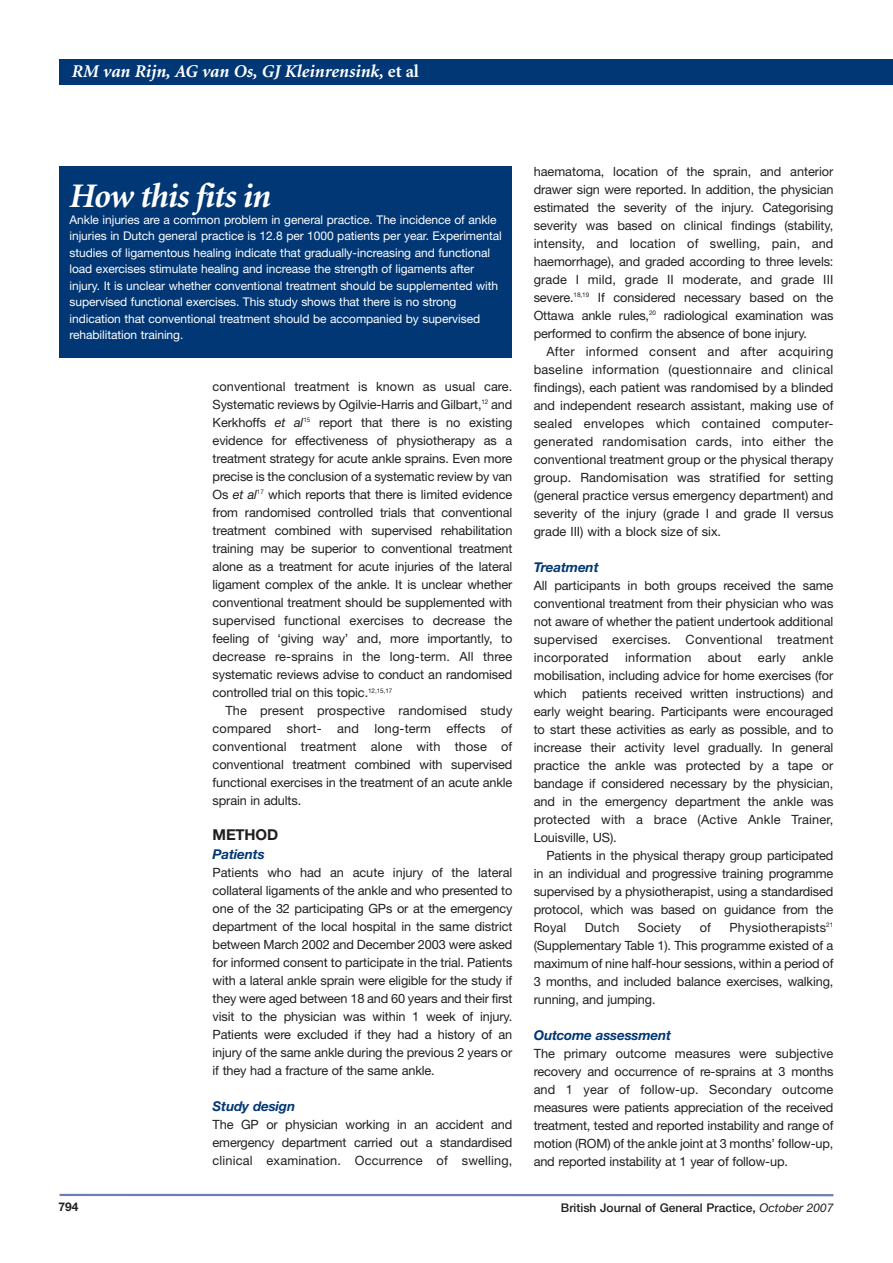
<style>
.page{position:relative;width:893px;height:1263px;background:#fff}
.page>*{position:absolute;margin:0;border:0;box-sizing:border-box;transform-origin:0 0}
.t1{font:italic 700 34.5px "Minion";letter-spacing:-.03em;color:#fff}
.t2{font:italic 700 18px "Minion";color:#fff}
.t3{font:700 15px "Helvetica Neue";letter-spacing:-.01em;color:#231f20}
.t4{font:italic 700 13.5px "Helvetica Neue";letter-spacing:-.01em;color:#013775}
.t5{font:12.75px/18px "Helvetica Neue";letter-spacing:-.01em;color:#231f20;text-align:justify}
.t6{font:12.75px "Helvetica Neue";letter-spacing:.015em;color:#231f20}
.t7{font:12.75px "Helvetica Neue";letter-spacing:.01em;color:#231f20}
.t8{font:12px/16.5px "Helvetica Neue";letter-spacing:-.005em;color:#fff}
.t9{font:500 12px "Helvetica Neue";color:#231f20}
.t10{font:700 12px "Helvetica Neue";color:#231f20}
.s1{font-style:normal}
.s2{font-style:italic}
.s3{font-weight:400;font-style:italic}
</style>
<div class="page">
<div style="left:60px;top:60px;width:833px;height:25px;background:#013775"></div>
<hr style="left:60px;top:1194px;width:773px;height:2px;background:#6e7fad">
<div style="left:60px;top:167px;width:452px;height:191px;background:#013775"></div>
<h2 class="t2" style="left:72px;top:64px;width:349px">RM van Rijn, AG van Os, GJ Kleinrensink, <span class="s1">et al</span></h2>
<h1 class="t1" style="left:70px;top:183px;width:203px">How this fits in</h1>
<p class="t8" style="left:70px;top:212px;width:434px">Ankle injuries are a common problem in general practice. The incidence of ankle injuries in Dutch general practice is 12.8 per 1000 patients per year. Experimental studies of ligamentous healing indicate that gradually-increasing and functional load exercises stimulate healing and increase the strength of ligaments after injury. It is unclear whether conventional treatment should be supplemented with supervised functional exercises. This study shows that there is no strong indication that conventional treatment should be accompanied by supervised rehabilitation training.</p>
<p class="t5" style="left:213px;top:379px;width:301px">conventional treatment is known as usual care.<br>Systematic reviews by Ogilvie-Harris and Gilbart,<sup>12</sup> and Kerkhoffs <span class="s2">et al</span><sup>15</sup> report that there is no existing evidence for effectiveness of physiotherapy as a treatment strategy for acute ankle sprains. Even more precise is the conclusion of a systematic review by van Os <span class="s2">et al</span><sup>17</sup> which reports that there is limited evidence from randomised controlled trials that conventional treatment combined with supervised rehabilitation training may be superior to conventional treatment alone as a treatment for acute injuries of the lateral ligament complex of the ankle. It is unclear whether conventional treatment should be supplemented with supervised functional exercises to decrease the feeling of ‘giving way’ and, more importantly, to decrease re-sprains in the long-term. All three systematic reviews advise to conduct an randomised controlled trial on this topic.<sup>12,15,17</sup></p>
<p class="t5" style="left:213px;top:703px;width:301px;text-indent:13px">The present prospective randomised study compared short- and long-term effects of conventional treatment alone with those of conventional treatment combined with supervised functional exercises in the treatment of an acute ankle sprain in adults.</p>
<p class="t3" style="left:213px;top:829px;width:67px">METHOD</p>
<p class="t4" style="left:213px;top:849px;width:54px">Patients</p>
<p class="t5" style="left:213px;top:865px;width:301px">Patients who had an acute injury of the lateral collateral ligaments of the ankle and who presented to one of the 32 participating GPs or at the emergency department of the local hospital in the same district between March 2002 and December 2003 were asked for informed consent to participate in the trial. Patients with a lateral ankle sprain were eligible for the study if they were aged between 18 and 60 years and their first visit to the physician was within 1 week of injury.<br>Patients were excluded if they had a history of an injury of the same ankle during the previous 2 years or if they had a fracture of the same ankle.</p>
<p class="t4" style="left:213px;top:1101px;width:84px">Study design</p>
<p class="t5" style="left:213px;top:1117px;width:301px">The GP or physician working in an accident and emergency department carried out a standardised clinical examination. Occurrence of swelling,</p>
<p class="t5" style="left:534px;top:164px;width:301px">haematoma, location of the sprain, and anterior drawer sign were reported. In addition, the physician estimated the severity of the injury. Categorising severity was based on clinical findings (stability, intensity, and location of swelling, pain, and haemorrhage), and graded according to three levels: grade I mild, grade II moderate, and grade III severe.<sup>18,19</sup> If considered necessary based on the Ottawa ankle rules,<sup>20</sup> radiological examination was performed to confirm the absence of bone injury.</p>
<p class="t5" style="left:534px;top:344px;width:301px;text-indent:13px">After informed consent and after acquiring baseline information (questionnaire and clinical findings), each patient was randomised by a blinded and independent research assistant, making use of sealed envelopes which contained computer&shy;generated randomisation cards, into either the conventional treatment group or the physical therapy group. Randomisation was stratified for setting (general practice versus emergency department) and severity of the injury (grade I and grade II versus grade III) with a block size of six.</p>
<p class="t4" style="left:534px;top:562px;width:67px">Treatment</p>
<p class="t5" style="left:534px;top:578px;width:301px">All participants in both groups received the same conventional treatment from their physician who was not aware of whether the patient undertook additional supervised exercises. Conventional treatment incorporated</p>
<p class="t6" style="left:625px;top:653px;width:68px">information</p>
<p class="t5" style="left:708px;top:650px;width:35px">about</p>
<p class="t5" style="left:758px;top:650px;width:29px">early</p>
<p class="t5" style="left:534px;top:650px;width:301px;text-indent:269px">ankle mobilisation, including advice for home exercises (for which patients received written instructions) and early weight bearing. Participants were encouraged to start these activities as early as possible, and to increase their activity level gradually. In general practice the ankle was protected by a tape or bandage if considered necessary by the physician, and in the emergency department the ankle was protected with a brace (Active Ankle Trainer, Louisville, US).</p>
<p class="t5" style="left:534px;top:848px;width:301px;text-indent:13px">Patients in the physical therapy group participated in an individual and progressive training programme supervised by a physiotherapist, using a standardised protocol, which was based on guidance from the Royal</p>
<p class="t5" style="left:585px;top:920px;width:36px">Dutch</p>
<p class="t7" style="left:638px;top:923px;width:45px">Society</p>
<p class="t5" style="left:700px;top:920px;width:13px">of</p>
<p class="t5" style="left:534px;top:920px;width:301px;text-indent:196px">Physiotherapists<sup>21 </sup>(Supplementary Table 1). This programme existed of a maximum of nine half-hour sessions, within a period of 3 months, and included balance exercises, walking, running, and jumping.</p>
<p class="t4" style="left:534px;top:1030px;width:139px">Outcome assessment</p>
<p class="t5" style="left:534px;top:1046px;width:301px">The primary outcome measures were subjective recovery and occurrence of re-sprains at 3 months and 1 year of follow-up. Secondary outcome measures were patients appreciation of the received treatment, tested and reported instability and range of motion (ROM) of the ankle joint at 3 months’ follow-up, and reported instability at 1 year of follow-up.</p>
<p class="t10" style="left:58px;top:1202px;width:22px">794</p>
<p class="t9" style="left:561px;top:1203px;width:274px">British Journal of General Practice, <span class="s3">October 2007</span></p>
</div>
